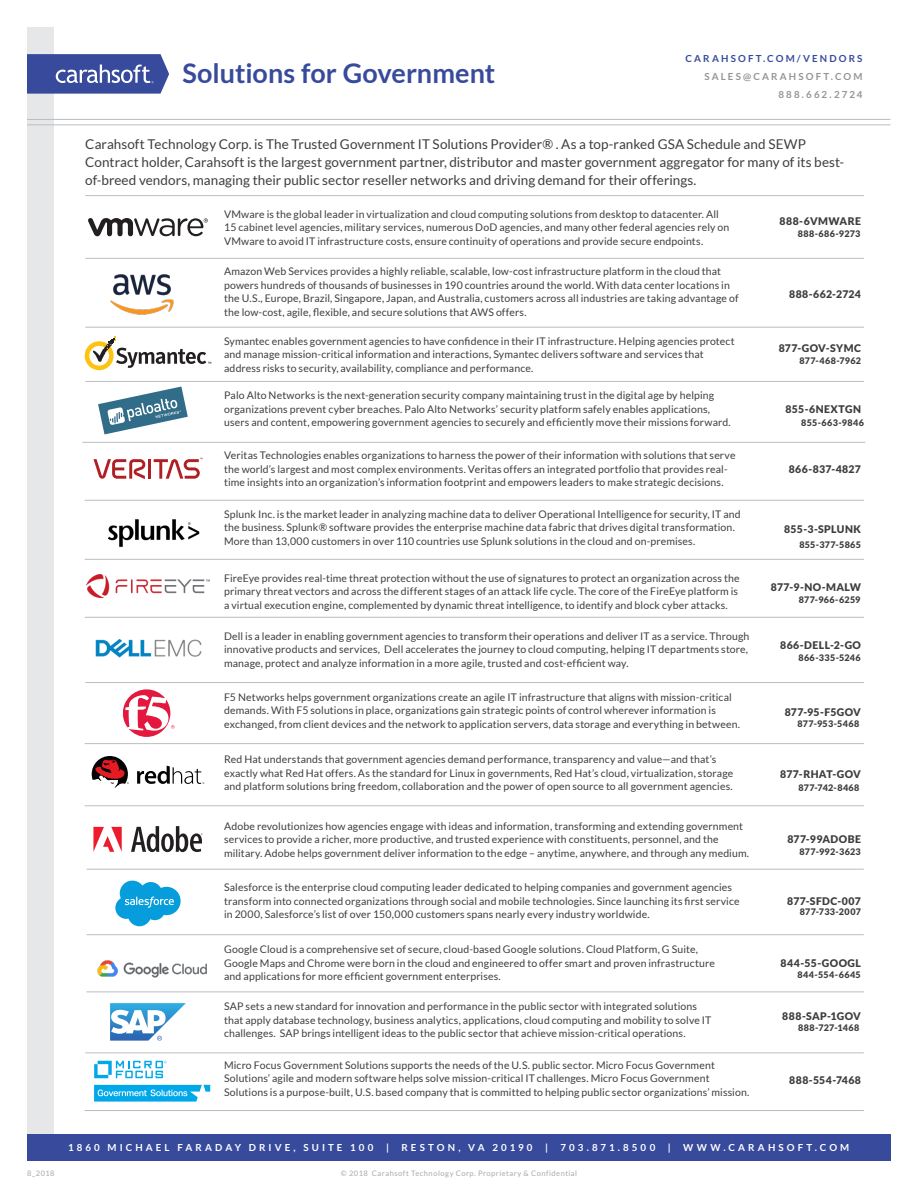
<style>
.page{position:relative;width:918px;height:1188px;background:#fff}
.page>*{position:absolute;margin:0;border:0;box-sizing:border-box;transform-origin:0 0}
.t1{font:700 27px "Lato";color:#374a9c}
.t2{font:13.5px/18px "Lato";letter-spacing:.005em;color:#3e3e3f}
.t3{font:10.5px/13.5px "Lato";letter-spacing:.01em;color:#3e3e3f}
.t4{font:900 10.5px "Lato";letter-spacing:.035em;color:#3e3e3f}
.t5{font:700 9.75px "Lato";letter-spacing:.32em;color:#fff}
.t6{font:700 9.75px/18px "Lato";letter-spacing:.22em;color:#939598;text-align:right}
.t7{font:700 9.75px "Lato";letter-spacing:.22em;color:#374a9c}
.t8{font:900 9px "Lato";letter-spacing:.035em;color:#3e3e3f}
.t9{font:7.5px "Lato";letter-spacing:.065em;color:#a8a9ad}
</style>
<div class="page">
<div style="left:27px;top:1134px;width:864px;height:27px;background:#374a9c"></div>
<hr style="left:27px;top:119px;width:863px;height:1px;background:#bcbdc0">
<hr style="left:27px;top:125px;width:863px;height:1px;background:#bcbdc0">
<hr style="left:85px;top:195px;width:779px;height:1px;background:#bcbdc0">
<hr style="left:85px;top:258px;width:779px;height:1px;background:#bcbdc0">
<hr style="left:85px;top:381px;width:779px;height:1px;background:#bcbdc0">
<hr style="left:82px;top:442px;width:783px;height:1px;background:#bcbdc0">
<hr style="left:85px;top:559px;width:779px;height:1px;background:#bcbdc0">
<hr style="left:85px;top:682px;width:779px;height:1px;background:#bcbdc0">
<hr style="left:85px;top:617px;width:779px;height:1px;background:#bcbdc0">
<hr style="left:85px;top:743px;width:779px;height:1px;background:#bcbdc0">
<hr style="left:85px;top:806px;width:779px;height:1px;background:#bcbdc0">
<hr style="left:87px;top:869px;width:777px;height:1px;background:#bcbdc0">
<hr style="left:87px;top:934px;width:777px;height:1px;background:#bcbdc0">
<hr style="left:87px;top:992px;width:777px;height:1px;background:#bcbdc0">
<hr style="left:85px;top:1053px;width:779px;height:1px;background:#bcbdc0">
<hr style="left:85px;top:500px;width:779px;height:1px;background:#bcbdc0">
<hr style="left:85px;top:1110px;width:779px;height:1px;background:#bcbdc0">
<svg style="left:27px;top:27px;width:184px;height:1107px"></svg>
<hr style="left:85px;top:327px;width:779px;height:1px;background:#bcbdc0">
<img style="left:72px;top:264px;width:139px;height:57px">
<img style="left:85px;top:632px;width:124px;height:32px">
<img style="left:85px;top:951px;width:126px;height:35px">
<h1 class="t1" style="left:183px;top:57px;width:314px">Solutions for Government</h1>
<p class="t7" style="left:686px;top:53px;width:178px">CARAHSOFT.COM/VENDORS</p>
<p class="t6" style="left:705px;top:67px;width:159px">SALES@CARAHSOFT.COM<br>888.662.2724</p>
<p class="t2" style="left:85px;top:135px;width:760px">Carahsoft Technology Corp. is The Trusted Government IT Solutions Provider® . As a top-ranked GSA Schedule and SEWP<br>Contract holder, Carahsoft is the largest government partner, distributor and master government aggregator for many of its best&shy;of-breed vendors, managing their public sector reseller networks and driving demand for their offerings.</p>
<p class="t3" style="left:224px;top:207px;width:507px">VMware is the global leader in virtualization and cloud computing solutions from desktop to datacenter. All<br>15 cabinet level agencies, military services, numerous DoD agencies, and many other federal agencies rely on<br>VMware to avoid IT infrastructure costs, ensure continuity of operations and provide secure endpoints.</p>
<p class="t4" style="left:780px;top:215px;width:83px">888-6VMWARE</p>
<p class="t8" style="left:798px;top:228px;width:64px">888-686-9273</p>
<p class="t3" style="left:224px;top:265px;width:499px">Amazon Web Services provides a highly reliable, scalable, low-cost infrastructure platform in the cloud that</p>
<p class="t3" style="left:224px;top:278px;width:507px">powers hundreds of thousands of businesses in 190 countries around the world. With data center locations in</p>
<p class="t3" style="left:224px;top:292px;width:516px">the U.S., Europe, Brazil, Singapore, Japan, and Australia, customers across all industries are taking advantage of</p>
<p class="t3" style="left:224px;top:305px;width:304px">the low-cost, agile, flexible, and secure solutions that AWS offers.</p>
<p class="t3" style="left:224px;top:334px;width:512px">Symantec enables government agencies to have confidence in their IT infrastructure. Helping agencies protect and manage mission-critical information and interactions, Symantec delivers software and services that address risks to security, availability, compliance and performance.</p>
<p class="t3" style="left:224px;top:388px;width:508px">Palo Alto Networks is the next-generation security company maintaining trust in the digital age by helping organizations prevent cyber breaches. Palo Alto Networks’ security platform safely enables applications, users and content, empowering government agencies to securely and efficiently move their missions forward.</p>
<p class="t3" style="left:224px;top:449px;width:513px">Veritas Technologies enables organizations to harness the power of their information with solutions that serve the world’s largest and most complex environments. Veritas offers an integrated portfolio that provides real&shy;time insights into an organization’s information footprint and empowers leaders to make strategic decisions.</p>
<p class="t3" style="left:224px;top:507px;width:518px">Splunk Inc. is the market leader in analyzing machine data to deliver Operational Intelligence for security, IT and the business. Splunk® software provides the enterprise machine data fabric that drives digital transformation.<br>More than 13,000 customers in over 110 countries use Splunk solutions in the cloud and on-premises.</p>
<p class="t3" style="left:224px;top:571px;width:517px">FireEye provides real-time threat protection without the use of signatures to protect an organization across the primary threat vectors and across the different stages of an attack life cycle. The core of the FireEye platform is a virtual execution engine, complemented by dynamic threat intelligence, to identify and block cyber attacks.</p>
<p class="t3" style="left:224px;top:629px;width:527px;text-align:justify">Dell is a leader in enabling government agencies to transform their operations and deliver IT as a service. Through innovative products and services, Dell accelerates the journey to cloud computing, helping IT departments store, manage, protect and analyze information in a more agile, trusted and cost-efficient way.</p>
<p class="t3" style="left:224px;top:690px;width:517px">F5 Networks helps government organizations create an agile IT infrastructure that aligns with mission-critical demands. With F5 solutions in place, organizations gain strategic points of control wherever information is exchanged, from client devices and the network to application servers, data storage and everything in between.</p>
<p class="t3" style="left:224px;top:753px;width:511px">Red Hat understands that government agencies demand performance, transparency and value—and that’s exactly what Red Hat offers. As the standard for Linux in governments, Red Hat’s cloud, virtualization, storage and platform solutions bring freedom, collaboration and the power of open source to all government agencies.</p>
<p class="t3" style="left:224px;top:819px;width:527px">Adobe revolutionizes how agencies engage with ideas and information, transforming and extending government services to provide a richer, more productive, and trusted experience with constituents, personnel, and the military. Adobe helps government deliver information to the edge – anytime, anywhere, and through any medium.</p>
<p class="t3" style="left:224px;top:881px;width:517px">Salesforce is the enterprise cloud computing leader dedicated to helping companies and government agencies transform into connected organizations through social and mobile technologies. Since launching its first service in 2000, Salesforce’s list of over 150,000 customers spans nearly every industry worldwide.</p>
<p class="t3" style="left:224px;top:943px;width:492px">Google Cloud is a comprehensive set of secure, cloud-based Google solutions. Cloud Platform, G Suite,<br>Google Maps and Chrome were born in the cloud and engineered to offer smart and proven infrastructure and applications for more efficient government enterprises.</p>
<p class="t3" style="left:224px;top:1000px;width:489px">SAP sets a new standard for innovation and performance in the public sector with integrated solutions that apply database technology, business analytics, applications, cloud computing and mobility to solve IT challenges. SAP brings intelligent ideas to the public sector that achieve mission-critical operations.</p>
<p class="t3" style="left:224px;top:1058px;width:527px">Micro Focus Government Solutions supports the needs of the U.S. public sector. Micro Focus Government<br>Solutions’ agile and modern software helps solve mission-critical IT challenges. Micro Focus Government<br>Solutions is a purpose-built, U.S. based company that is committed to helping public sector organizations’ mission.</p>
<p class="t4" style="left:789px;top:288px;width:73px">888-662-2724</p>
<p class="t4" style="left:779px;top:342px;width:84px">877-GOV-SYMC</p>
<p class="t8" style="left:800px;top:356px;width:63px">877-468-7962</p>
<p class="t4" style="left:785px;top:403px;width:77px">855-6NEXTGN</p>
<p class="t8" style="left:801px;top:417px;width:64px">855-663-9846</p>
<p class="t4" style="left:789px;top:463px;width:74px">866-837-4827</p>
<p class="t4" style="left:784px;top:523px;width:78px">855-3-SPLUNK</p>
<p class="t8" style="left:799px;top:539px;width:63px">855-377-5865</p>
<p class="t4" style="left:771px;top:581px;width:92px">877-9-NO-MALW</p>
<p class="t8" style="left:799px;top:594px;width:63px">877-966-6259</p>
<p class="t4" style="left:780px;top:639px;width:82px">866-DELL-2-GO</p>
<p class="t8" style="left:798px;top:653px;width:64px">866-335-5246</p>
<p class="t4" style="left:785px;top:706px;width:78px">877-95-F5GOV</p>
<p class="t8" style="left:798px;top:718px;width:63px">877-953-5468</p>
<p class="t4" style="left:780px;top:768px;width:82px">877-RHAT-GOV</p>
<p class="t8" style="left:798px;top:782px;width:63px">877-742-8468</p>
<p class="t4" style="left:787px;top:833px;width:75px">877-99ADOBE</p>
<p class="t8" style="left:800px;top:846px;width:63px">877-992-3623</p>
<p class="t4" style="left:787px;top:895px;width:75px">877-SFDC-007</p>
<p class="t8" style="left:800px;top:906px;width:63px">877-733-2007</p>
<p class="t4" style="left:781px;top:957px;width:82px">844-55-GOOGL</p>
<p class="t8" style="left:797px;top:969px;width:65px">844-554-6645</p>
<p class="t4" style="left:782px;top:1010px;width:80px">888-SAP-1GOV</p>
<p class="t8" style="left:798px;top:1023px;width:63px">888-727-1468</p>
<p class="t4" style="left:789px;top:1074px;width:73px">888-554-7468</p>
<p class="t5" style="left:68px;top:1142px;width:307px">1860 MICHAEL FARADAY DRIVE, SUITE 100</p>
<p class="t5" style="left:386px;top:1142px;width:4px">|</p>
<p class="t5" style="left:401px;top:1142px;width:133px">RESTON, VA 20190</p>
<p class="t5" style="left:545px;top:1142px;width:4px">|</p>
<p class="t5" style="left:561px;top:1142px;width:96px">703.871.8500</p>
<p class="t5" style="left:668px;top:1142px;width:4px">|</p>
<p class="t5" style="left:683px;top:1142px;width:168px">WWW.CARAHSOFT.COM</p>
<p class="t9" style="left:27px;top:1169px;width:29px">8_2018</p>
<p class="t9" style="left:341px;top:1169px;width:238px">© 2018 Carahsoft Technology Corp. Proprietary &amp; Confidential</p>
</div>
